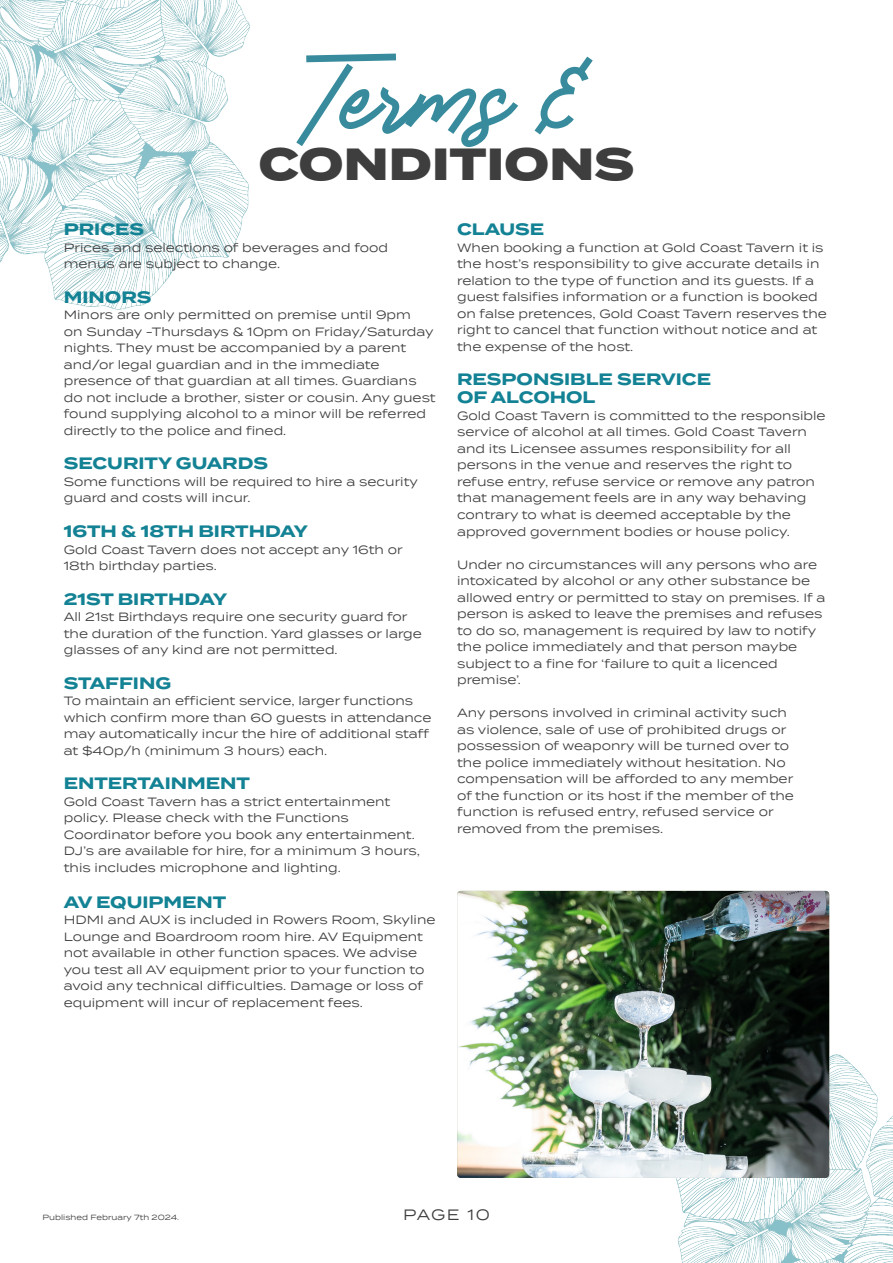
<style>
.page{position:relative;width:893px;height:1263px;background:#fff}
.page>*{position:absolute;margin:0;border:0;box-sizing:border-box;transform-origin:0 0}
.t1{font:77.1px "Socialist";color:#378b9c}
.t2{font:800 45px "Termina";color:#3e3e3f}
.t3{font:700 16.5px/18px "Termina";color:#138294}
.t4{font:15px "Termina";letter-spacing:.08em;color:#3e3e3f}
.t5{font:12px/16.5px "Termina";color:#3e3e3f}
.t6{font:7.5px "Termina";color:#3a393c}
</style>
<div class="page">
<img style="left:0;top:0;width:250px;height:310px">
<img style="left:675px;top:1054px;width:218px;height:209px">
<img style="left:457px;top:891px;width:372px;height:287px">
<p class="t1" style="left:306px;top:29px;width:283px">Terms &amp;</p>
<p class="t2" style="left:258px;top:131px;width:378px">CONDITIONS</p>
<p class="t3" style="left:64px;top:221px;width:82px">PRICES</p>
<p class="t5" style="left:64px;top:239px;width:326px">Prices and selections of beverages and food menus are subject to change.</p>
<p class="t3" style="left:64px;top:288px;width:89px">MINORS</p>
<p class="t5" style="left:64px;top:306px;width:373px">Minors are only permitted on premise until 9pm<br>on Sunday -Thursdays &amp; 10pm on Friday/Saturday nights. They must be accompanied by a parent and/or legal guardian and in the immediate presence of that guardian at all times. Guardians do not include a brother, sister or cousin. Any guest found supplying alcohol to a minor will be referred directly to the police and fined.</p>
<p class="t3" style="left:64px;top:455px;width:206px">SECURITY GUARDS</p>
<p class="t5" style="left:64px;top:473px;width:356px">Some functions will be required to hire a security guard and costs will incur.</p>
<p class="t3" style="left:64px;top:522px;width:246px">16TH &amp; 18TH BIRTHDAY</p>
<p class="t5" style="left:64px;top:540px;width:341px">Gold Coast Tavern does not accept any 16th or<br>18th birthday parties.</p>
<p class="t3" style="left:64px;top:590px;width:165px">21ST BIRTHDAY</p>
<p class="t5" style="left:64px;top:608px;width:360px">All 21st Birthdays require one security guard for the duration of the function. Yard glasses or large glasses of any kind are not permitted.</p>
<p class="t3" style="left:64px;top:674px;width:109px">STAFFING</p>
<p class="t5" style="left:64px;top:692px;width:369px">To maintain an efficient service, larger functions which confirm more than 60 guests in attendance may automatically incur the hire of additional staff at $40p/h (minimum 3 hours) each.</p>
<p class="t3" style="left:64px;top:774px;width:188px">ENTERTAINMENT</p>
<p class="t5" style="left:64px;top:792px;width:358px">Gold Coast Tavern has a strict entertainment policy. Please check with the Functions Coordinator before you book any entertainment.<br>DJ’s are available for hire, for a minimum 3 hours, this includes microphone and lighting.</p>
<p class="t3" style="left:64px;top:893px;width:164px">AV EQUIPMENT</p>
<p class="t5" style="left:64px;top:911px;width:373px">HDMI and AUX is included in Rowers Room, Skyline Lounge and Boardroom room hire. AV Equipment not available in other function spaces. We advise you test all AV equipment prior to your function to avoid any technical difficulties. Damage or loss of equipment will incur of replacement fees.</p>
<p class="t3" style="left:457px;top:221px;width:89px">CLAUSE</p>
<p class="t5" style="left:457px;top:239px;width:371px">When booking a function at Gold Coast Tavern it is the host’s responsibility to give accurate details in relation to the type of function and its guests. If a guest falsifies information or a function is booked on false pretences, Gold Coast Tavern reserves the right to cancel that function without notice and at the expense of the host.</p>
<p class="t3" style="left:457px;top:371px;width:255px">RESPONSIBLE SERVICE<br>OF ALCOHOL</p>
<p class="t5" style="left:457px;top:407px;width:370px">Gold Coast Tavern is committed to the responsible service of alcohol at all times. Gold Coast Tavern and its Licensee assumes responsibility for all persons in the venue and reserves the right to refuse entry, refuse service or remove any patron that management feels are in any way behaving contrary to what is deemed acceptable by the approved government bodies or house policy.</p>
<p class="t5" style="left:457px;top:555px;width:370px">Under no circumstances will any persons who are intoxicated by alcohol or any other substance be allowed entry or permitted to stay on premises. If a person is asked to leave the premises and refuses to do so, management is required by law to notify the police immediately and that person maybe subject to a fine for ‘failure to quit a licenced premise’.</p>
<p class="t5" style="left:457px;top:704px;width:338px">Any persons involved in criminal activity such as violence, sale of use of prohibited drugs or possession of weaponry will be turned over to the police immediately without hesitation. No compensation will be afforded to any member of the function or its host if the member of the function is refused entry, refused service or removed from the premises.</p>
<p class="t6" style="left:43px;top:1212px;width:138px">Published February 7th 2024.</p>
<p class="t4" style="left:403px;top:1203px;width:88px">PAGE 10</p>
</div>
